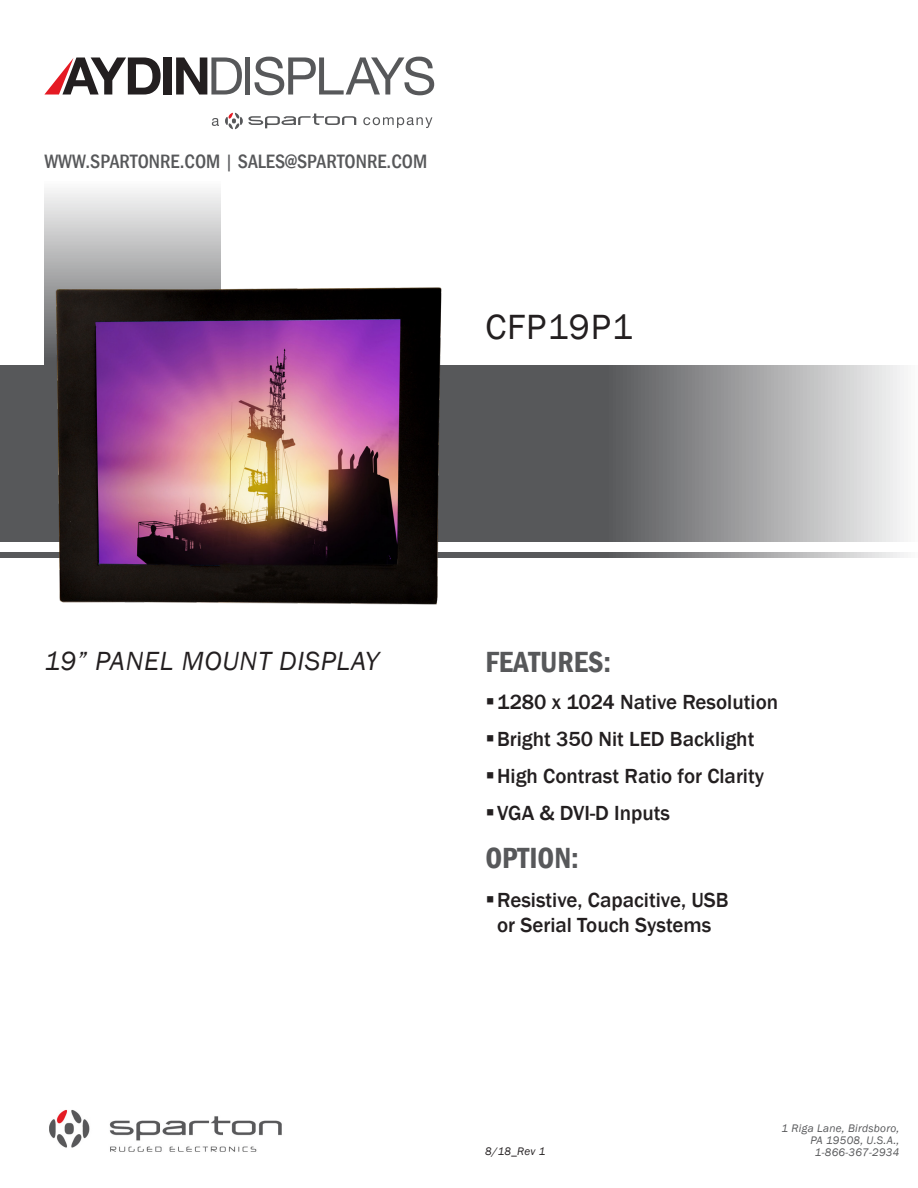
<style>
.page{position:relative;width:918px;height:1188px;background:#fff}
.page>*{position:absolute;margin:0;border:0;box-sizing:border-box;transform-origin:0 0}
.Main_product_name{font:36px "Franklin Gothic";letter-spacing:.025em;color:#231f20}
.Features{font:600 condensed 30px "Franklin Gothic";color:#57585a}
.Product_blurb{font:italic 27px "Franklin Gothic";letter-spacing:.025em;color:#231f20}
.t1{font:500 21px/25.2px "Franklin Gothic";color:#231f20;text-align:center}
.website{font:500 condensed 19.8px "Franklin Gothic";color:#57585a}
.address{font:italic 11.25px/12px "Franklin Gothic";letter-spacing:.025em;color:#57585a;text-align:right}
.disclaimer{font:italic 11.25px "Franklin Gothic";color:#231f20}
.s1{font-weight:400;font-stretch:normal}
</style>
<div class="page">
<svg style="left:0;top:365px;width:904px;height:177px;background:#868688"></svg>
<svg style="left:44px;top:190px;width:177px;height:89px;background:#cbcccc"></svg>
<svg style="left:0;top:552px;width:904px;height:6px;background:#868688"></svg>
<svg style="left:225px;top:113px;width:131px;height:16px"></svg>
<svg style="left:212px;top:118px;width:7px;height:8px"></svg>
<svg style="left:363px;top:117px;width:69px;height:11px"></svg>
<div style="left:245px;top:57px;width:5px;height:38px;background:#57585a"></div>
<svg style="left:255px;top:57px;width:179px;height:38px"></svg>
<div style="left:164px;top:58px;width:8px;height:37px;background:#231f20"></div>
<svg style="left:176px;top:57px;width:66px;height:38px"></svg>
<svg style="left:44px;top:58px;width:117px;height:37px"></svg>
<img style="left:49px;top:1110px;width:233px;height:42px">
<img style="left:42px;top:279px;width:412px;height:326px">
<p class="website" style="left:44px;top:149px;width:384px">WWW.SPARTONRE.COM <span class="s1">|</span> SALES@SPARTONRE.COM</p>
<p class="Main_product_name" style="left:485px;top:304px;width:149px">CFP19P1</p>
<p class="Product_blurb" style="left:44px;top:644px;width:336px">19” PANEL MOUNT DISPLAY</p>
<p class="Features" style="left:485px;top:642px;width:127px">FEATURES:</p>
<p class="t1" style="left:485px;top:689px;width:294px">▪1280 x 1024 Native Resolution</p>
<p class="t1" style="left:485px;top:727px;width:271px">▪Bright 350 Nit LED Backlight</p>
<p class="t1" style="left:485px;top:764px;width:280px">▪High Contrast Ratio for Clarity</p>
<p class="t1" style="left:485px;top:801px;width:186px">▪VGA &amp; DVI-D Inputs</p>
<p class="Features" style="left:485px;top:838px;width:95px">OPTION:</p>
<p class="t1" style="left:485px;top:888px;width:245px">▪Resistive, Capacitive, USB or Serial Touch Systems</p>
<p class="disclaimer" style="left:485px;top:1145px;width:62px">8/18_Rev 1</p>
<p class="address" style="left:782px;top:1122px;width:119px">1 Riga Lane, Birdsboro,<br>PA 19508, U.S.A.,<br>1-866-367-2934</p>
</div>
